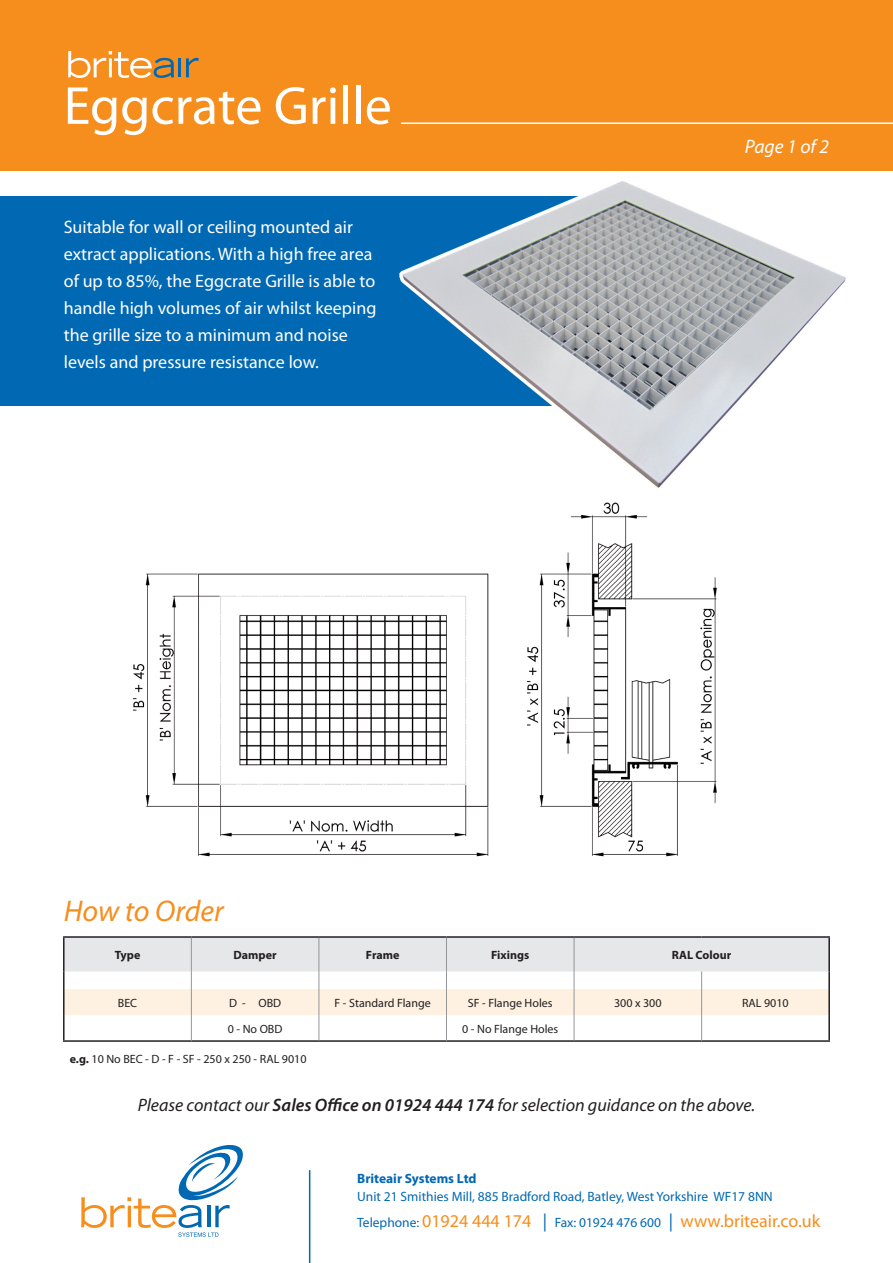
<style>
.page{position:relative;width:893px;height:1263px;background:#fff}
.page>*{position:absolute;margin:0;border:0;box-sizing:border-box;transform-origin:0 0}
.t1{font:54px "Myriad Pro";color:#fff}
.t2{font:italic 30px "Myriad Pro";color:#f68e1e}
.t3{font:italic 19.5px "Myriad Pro";color:#fff}
.t4{font:18px/27px "Myriad Pro";color:#fff}
.t5{font:italic 18px "Myriad Pro";color:#231f20}
.t6{font:18px "Myriad Pro";color:#f68e1e}
.t7{font:13.5px "Myriad Pro";color:#0168b3}
.t8{font:700 13.5px "Myriad Pro";color:#0168b3}
.t9{font:12px "Myriad Pro";color:#231f20}
.t10{font:700 12px "Myriad Pro";color:#231f20}
.s1{font-weight:700}
.s2{font-weight:600}
.s3{font-size:13.5px;color:#0168b3}
.s4{color:#0168b3}
</style>
<div class="page">
<img style="left:133px;top:505px;width:584px;height:352px">
<div style="left:0;top:196px;width:643px;height:210px;background:#0168b3"></div>
<svg style="left:81px;top:1145px;width:162px;height:92px"></svg>
<hr style="left:309px;top:1170px;width:1px;height:93px;background:#0168b3">
<div style="left:0;top:0;width:893px;height:170px;background:#f68e1e"></div>
<svg style="left:68px;top:51px;width:131px;height:27px"></svg>
<hr style="left:401px;top:122px;width:492px;height:2px;background:#fff">
<img style="left:373px;top:170px;width:491px;height:335px">
<hr style="left:63px;top:936px;width:128px;height:2px;background:#231f20">
<hr style="left:191px;top:936px;width:128px;height:2px;background:#231f20">
<hr style="left:319px;top:936px;width:127px;height:2px;background:#231f20">
<hr style="left:446px;top:936px;width:128px;height:2px;background:#231f20">
<hr style="left:574px;top:936px;width:128px;height:2px;background:#231f20">
<hr style="left:702px;top:936px;width:128px;height:2px;background:#231f20">
<hr style="left:63px;top:1040px;width:128px;height:2px;background:#231f20">
<hr style="left:191px;top:1040px;width:128px;height:2px;background:#231f20">
<hr style="left:319px;top:1040px;width:127px;height:2px;background:#231f20">
<hr style="left:446px;top:1040px;width:128px;height:2px;background:#231f20">
<hr style="left:574px;top:1040px;width:128px;height:2px;background:#231f20">
<hr style="left:702px;top:1040px;width:128px;height:2px;background:#231f20">
<svg style="left:63px;top:937px;width:767px;height:103px"></svg>
<h1 class="t1" style="left:64px;top:72px;width:329px">Eggcrate Grille</h1>
<p class="t4" style="left:64px;top:213px;width:314px">Suitable for wall or ceiling mounted air extract applications. With a high free area of up to 85%, the Eggcrate Grille is able to handle high volumes of air whilst keeping the grille size to a minimum and noise levels and pressure resistance low.</p>
<h2 class="t2" style="left:64px;top:892px;width:161px">How to Order</h2>
<p class="t3" style="left:745px;top:134px;width:86px">Page 1 of 2</p>
<p class="t10" style="left:115px;top:947px;width:27px">Type</p>
<p class="t10" style="left:234px;top:947px;width:45px">Damper</p>
<p class="t10" style="left:366px;top:947px;width:35px">Frame</p>
<p class="t10" style="left:491px;top:947px;width:40px">Fixings</p>
<p class="t10" style="left:672px;top:947px;width:61px">RAL Colour</p>
<p class="t9" style="left:118px;top:995px;width:21px">BEC</p>
<p class="t9" style="left:229px;top:995px;width:54px">D - OBD</p>
<p class="t9" style="left:335px;top:995px;width:98px">F - Standard Flange</p>
<p class="t9" style="left:468px;top:995px;width:86px">SF - Flange Holes</p>
<p class="t9" style="left:614px;top:995px;width:49px">300 x 300</p>
<p class="t9" style="left:742px;top:995px;width:48px">RAL 9010</p>
<p class="t9" style="left:228px;top:1021px;width:56px">0 - No OBD</p>
<p class="t9" style="left:462px;top:1021px;width:98px">0 - No Flange Holes</p>
<p class="t9" style="left:70px;top:1051px;width:238px"><span class="s1">e.g.</span> 10 No BEC - D - F - SF - 250 x 250 - RAL 9010</p>
<p class="t5" style="left:138px;top:1094px;width:619px">Please contact our <span class="s2">Sales Office on 01924 444 174</span> for selection guidance on the above.</p>
<p class="t8" style="left:357px;top:1170px;width:121px">Briteair Systems Ltd</p>
<p class="t7" style="left:357px;top:1188px;width:417px">Unit 21 Smithies Mill, 885 Bradford Road, Batley, West Yorkshire WF17 8NN</p>
<p class="t6" style="left:357px;top:1210px;width:464px"><span class="s3">Telephone:</span> 01924 444 174 <span class="s4">|</span> <span class="s3">Fax: 01924 476 600</span> <span class="s4">|</span> www.briteair.co.uk</p>
</div>
